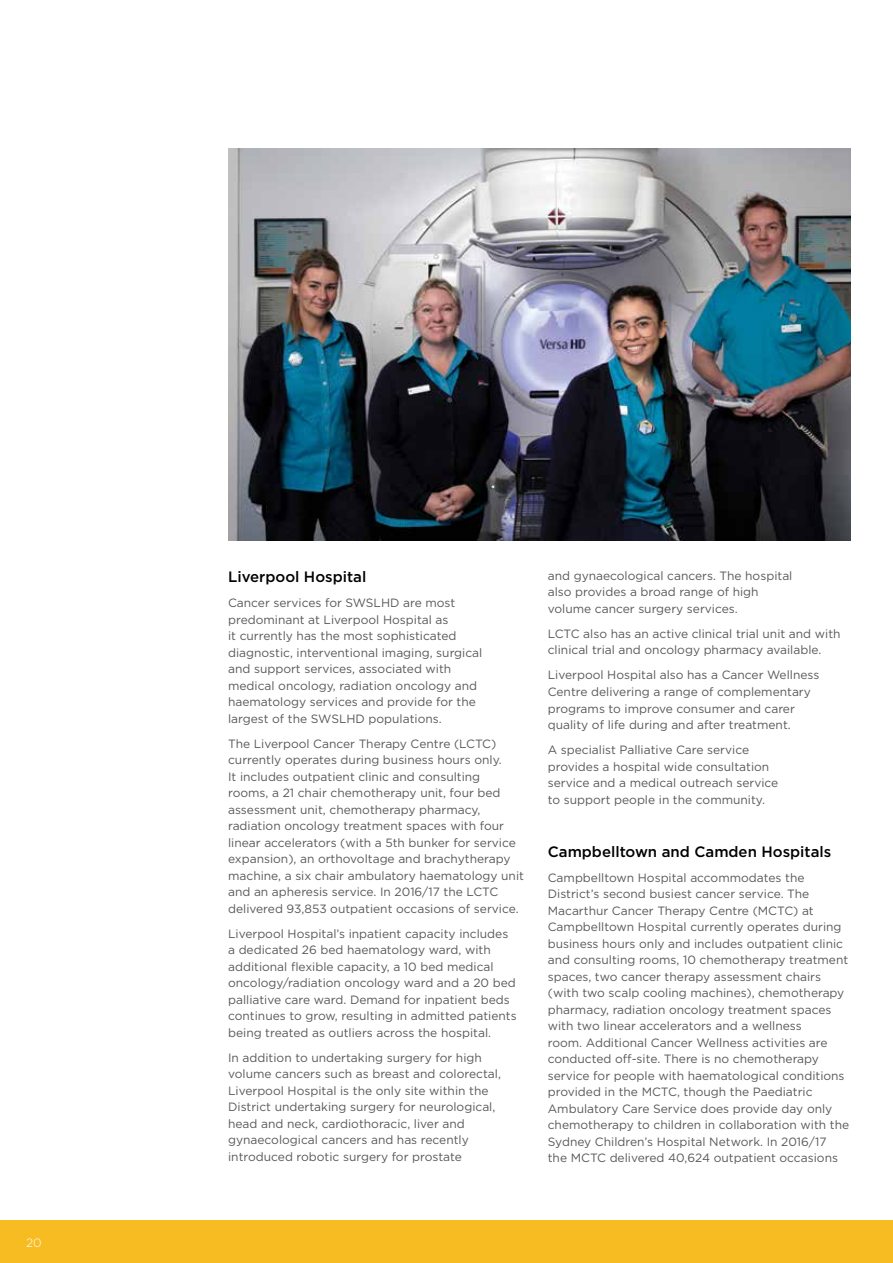
<style>
.page{position:relative;width:893px;height:1263px;background:#fff}
.page>*{position:absolute;margin:0;border:0;box-sizing:border-box;transform-origin:0 0}
.t1{font:500 15px "Gotham";color:#000101}
.t2{font:12px/16.5px "Gotham";color:#58595b}
.t3{font:300 12px "Gotham";color:#fff}
</style>
<div class="page">
<div style="left:0;top:1220px;width:893px;height:43px;background:#f8bc23"></div>
<img style="left:228px;top:149px;width:622px;height:391px">
<p class="t3" style="left:26px;top:1235px;width:17px">20</p>
<p class="t1" style="left:228px;top:567px;width:140px">Liverpool Hospital</p>
<p class="t2" style="left:228px;top:595px;width:256px">Cancer services for SWSLHD are most predominant at Liverpool Hospital as<br>it currently has the most sophisticated diagnostic, interventional imaging, surgical and support services, associated with medical oncology, radiation oncology and haematology services and provide for the largest of the SWSLHD populations.</p>
<p class="t2" style="left:228px;top:735px;width:297px">The Liverpool Cancer Therapy Centre (LCTC) currently operates during business hours only.<br>It includes outpatient clinic and consulting<br>rooms, a 21 chair chemotherapy unit, four bed assessment unit, chemotherapy pharmacy, radiation oncology treatment spaces with four linear accelerators (with a 5th bunker for service expansion), an orthovoltage and brachytherapy machine, a six chair ambulatory haematology unit and an apheresis service. In 2016/17 the LCTC delivered 93,853 outpatient occasions of service.</p>
<p class="t2" style="left:228px;top:925px;width:290px">Liverpool Hospital’s inpatient capacity includes a dedicated 26 bed haematology ward, with additional flexible capacity, a 10 bed medical oncology/radiation oncology ward and a 20 bed palliative care ward. Demand for inpatient beds continues to grow, resulting in admitted patients being treated as outliers across the hospital.</p>
<p class="t2" style="left:228px;top:1049px;width:274px">In addition to undertaking surgery for high volume cancers such as breast and colorectal, Liverpool Hospital is the only site within the District undertaking surgery for neurological, head and neck, cardiothoracic, liver and gynaecological cancers and has recently introduced robotic surgery for prostate</p>
<p class="t2" style="left:548px;top:567px;width:246px">and gynaecological cancers. The hospital also provides a broad range of high volume cancer surgery services.</p>
<p class="t2" style="left:548px;top:625px;width:294px">LCTC also has an active clinical trial unit and with clinical trial and oncology pharmacy available.</p>
<p class="t2" style="left:548px;top:667px;width:273px">Liverpool Hospital also has a Cancer Wellness Centre delivering a range of complementary programs to improve consumer and carer quality of life during and after treatment.</p>
<p class="t2" style="left:548px;top:741px;width:232px">A specialist Palliative Care service provides a hospital wide consultation service and a medical outreach service to support people in the community.</p>
<p class="t1" style="left:548px;top:841px;width:285px">Campbelltown and Camden Hospitals</p>
<p class="t2" style="left:548px;top:869px;width:303px">Campbelltown Hospital accommodates the District’s second busiest cancer service. The Macarthur Cancer Therapy Centre (MCTC) at Campbelltown Hospital currently operates during business hours only and includes outpatient clinic and consulting rooms, 10 chemotherapy treatment spaces, two cancer therapy assessment chairs (with two scalp cooling machines), chemotherapy pharmacy, radiation oncology treatment spaces with two linear accelerators and a wellness<br>room. Additional Cancer Wellness activities are conducted off-site. There is no chemotherapy service for people with haematological conditions provided in the MCTC, though the Paediatric Ambulatory Care Service does provide day only chemotherapy to children in collaboration with the Sydney Children’s Hospital Network. In 2016/17<br>the MCTC delivered 40,624 outpatient occasions</p>
</div>
